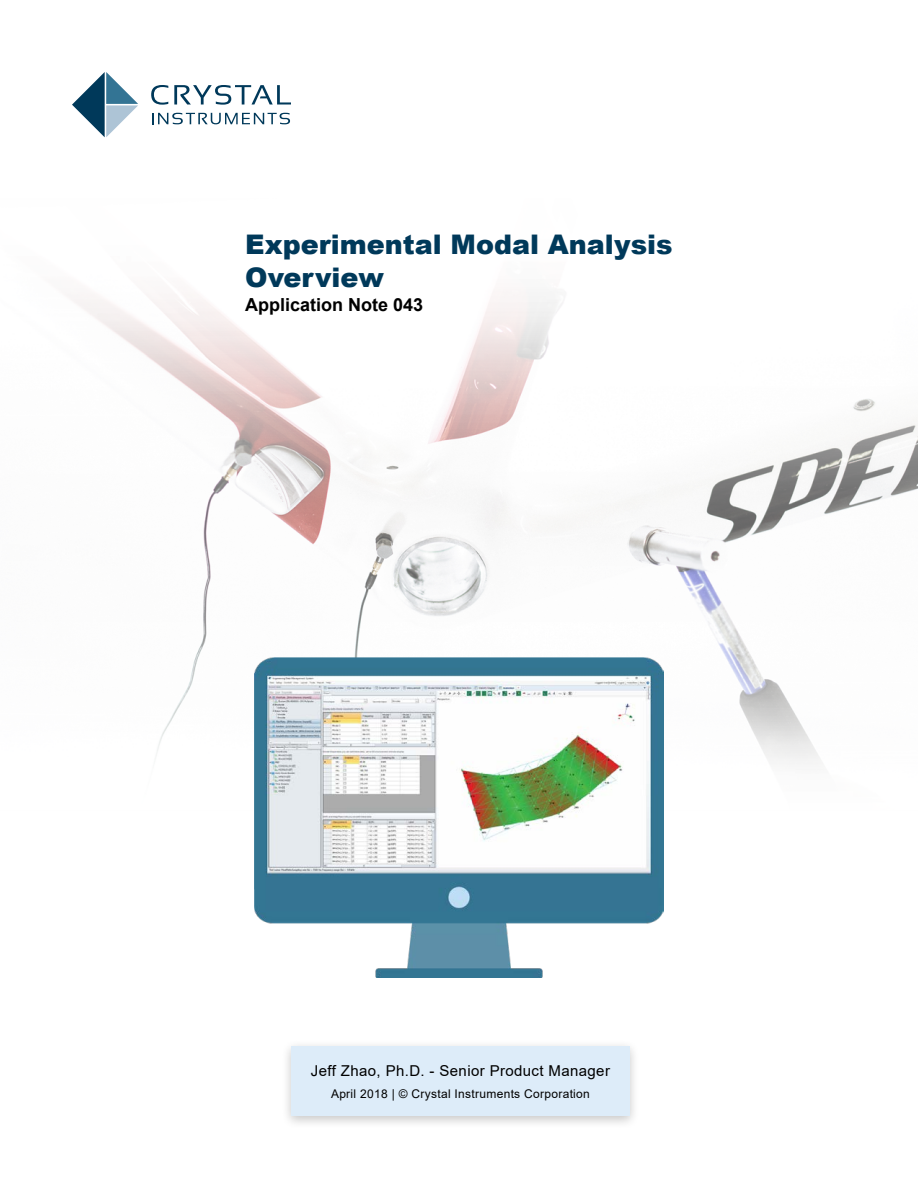
<style>
.page{position:relative;width:918px;height:1188px;background:#fff}
.page>*{position:absolute;margin:0;border:0;box-sizing:border-box;transform-origin:0 0}
.t1{font:900 27px/32.4px "Arial";color:#00395a}
.t2{font:700 18px "Arial";color:#000}
.t3{font:15px "Arial";letter-spacing:.025em;color:#000}
.t4{font:12px "Arial";letter-spacing:.025em;color:#000}
</style>
<div class="page">
<img style="left:73px;top:295px;width:845px;height:515px">
<svg style="left:151px;top:85px;width:17px;height:20px"></svg>
<svg style="left:174px;top:85px;width:117px;height:20px"></svg>
<svg style="left:152px;top:113px;width:138px;height:11px"></svg>
<svg style="left:72px;top:72px;width:66px;height:65px"></svg>
<div style="left:281px;top:1039px;width:359px;height:90px;background:#000;opacity:.22"></div>
<div style="left:291px;top:1047px;width:339px;height:69px;background:#ddecf9"></div>
<img style="left:255px;top:657px;width:408px;height:321px">
<h1 class="t1" style="left:245px;top:228px;width:429px">Experimental Modal Analysis<br>Overview</h1>
<h2 class="t2" style="left:245px;top:292px;width:180px">Application Note 043</h2>
<p class="t3" style="left:311px;top:1060px;width:301px">Jeff Zhao, Ph.D. - Senior Product Manager</p>
<p class="t4" style="left:331px;top:1086px;width:260px">April 2018 | © Crystal Instruments Corporation</p>
</div>
